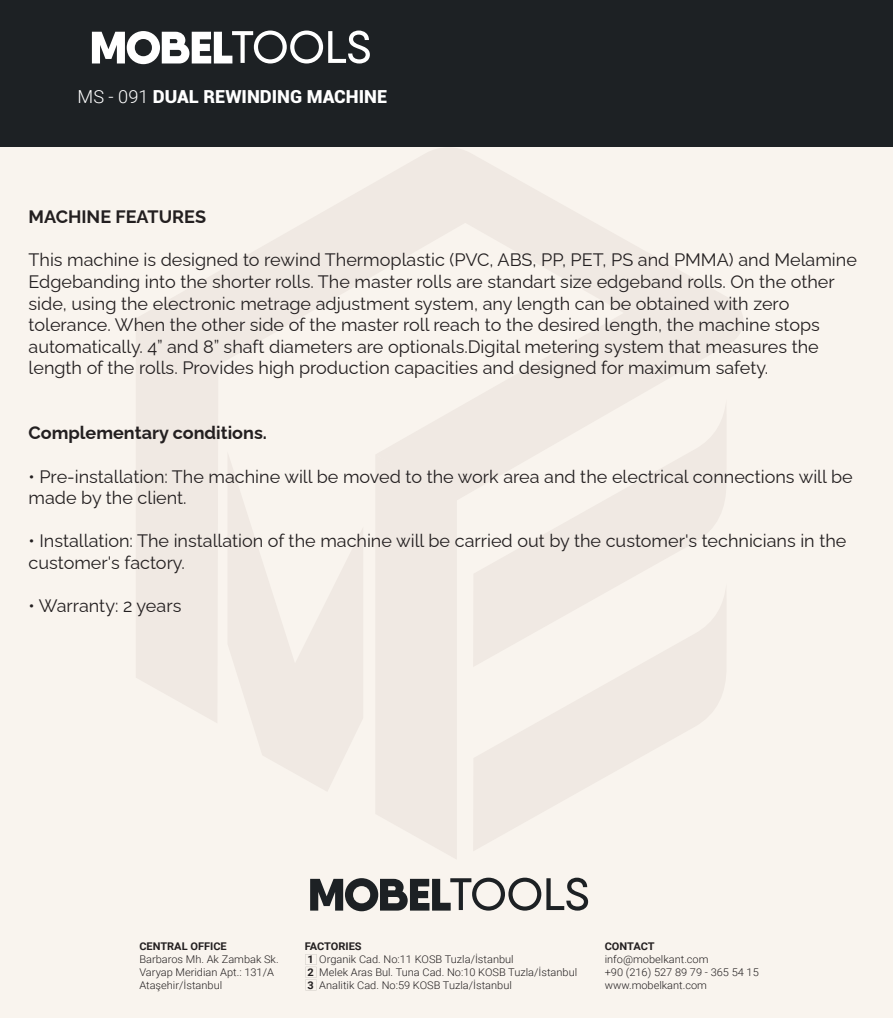
<style>
.page{position:relative;width:893px;height:1018px;background:#fff}
.page>*{position:absolute;margin:0;border:0;box-sizing:border-box;transform-origin:0 0}
.t1{font:18px/21.6px "Raleway";color:#231f20}
.t2{font:700 18px "Raleway";color:#231f20}
.t3{font:900 18px "Roboto";color:#fff}
.t4{font:300 10.65px/12.8px "Roboto";color:#231f20;scale:1.04 1}
.t5{font:700 10.65px "Roboto";color:#231f20;scale:1.04 1}
.s1{font-weight:300}
.s2{font-weight:700}
</style>
<div class="page">
<div style="left:0;top:1px;width:893px;height:1017px;background:#f9f4ee"></div>
<svg style="left:136px;top:501px;width:82px;height:221px"></svg>
<div style="left:376px;top:501px;width:80px;height:358px;background:#f0e9e3"></div>
<svg style="left:136px;top:148px;width:607px;height:353px"></svg>
<svg style="left:227px;top:451px;width:136px;height:340px;fill:#f0e9e3"></svg>
<svg style="left:474px;top:667px;width:252px;height:183px"></svg>
<svg style="left:473px;top:399px;width:254px;height:268px"></svg>
<div style="left:0;top:0;width:893px;height:147px;background:#1d2124"></div>
<svg style="left:92px;top:31px;width:278px;height:33px"></svg>
<svg style="left:305px;top:954px;width:11px;height:36px"></svg>
<svg style="left:310px;top:878px;width:278px;height:33px"></svg>
<p class="t3" style="left:78px;top:84px;width:311px"><span class="s1">MS - 091</span> DUAL REWINDING MACHINE</p>
<p class="t2" style="left:29px;top:203px;width:179px">MACHINE FEATURES</p>
<p class="t1" style="left:29px;top:247px;width:830px">This machine is designed to rewind Thermoplastic (PVC, ABS, PP, PET, PS and PMMA) and Melamine Edgebanding into the shorter rolls. The master rolls are standart size edgeband rolls. On the other side, using the electronic metrage adjustment system, any length can be obtained with zero tolerance. When the other side of the master roll reach to the desired length, the machine stops automatically. 4” and 8” shaft diameters are optionals.Digital metering system that measures the length of the rolls. Provides high production capacities and designed for maximum safety.</p>
<p class="t2" style="left:29px;top:419px;width:240px">Complementary conditions.</p>
<p class="t1" style="left:29px;top:463px;width:826px">• Pre-installation: The machine will be moved to the work area and the electrical connections will be made by the client.</p>
<p class="t1" style="left:29px;top:528px;width:819px">• Installation: The installation of the machine will be carried out by the customer's technicians in the customer's factory.</p>
<p class="t1" style="left:29px;top:593px;width:154px">• Warranty: 2 years</p>
<p class="t5" style="left:139px;top:939px;width:86px">CENTRAL OFFICE</p>
<p class="t4" style="left:139px;top:953px;width:135px">Barbaros Mh. Ak Zambak Sk.<br>Varyap Meridian Apt.: 131/A<br>Ataşehir/İstanbul</p>
<p class="t4" style="left:305px;top:940px;width:263px"><span class="s2">FACTORIES<br>1</span> Organik Cad. No:11 KOSB Tuzla/İstanbul<br><span class="s2">2</span> Melek Aras Bul. Tuna Cad. No:10 KOSB Tuzla/İstanbul <span class="s2">3</span> Analitik Cad. No:59 KOSB Tuzla/İstanbul</p>
<p class="t5" style="left:605px;top:939px;width:49px">CONTACT</p>
<p class="t4" style="left:605px;top:953px;width:150px">info@mobelkant.com<br>+90 (216) 527 89 79 - 365 54 15 www.mobelkant.com</p>
</div>
